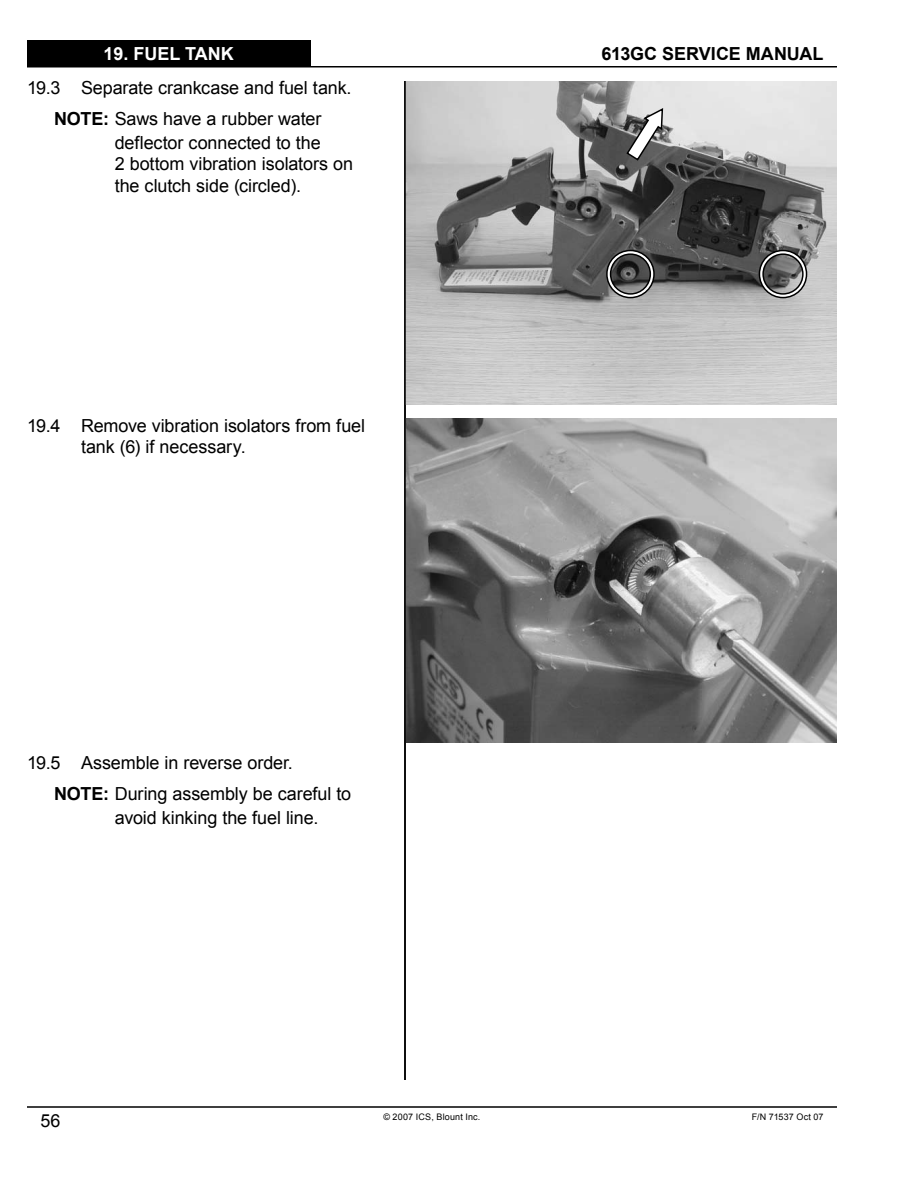
<style>
.page{position:relative;width:918px;height:1188px;background:#fff}
.page>*{position:absolute;margin:0;border:0;box-sizing:border-box;transform-origin:0 0}
.t1{font:18px/21.6px "Arial";letter-spacing:-.005em;color:#000}
.t2{font:700 18px "Arial";letter-spacing:-.005em;color:#000}
.t3{font:700 18px "Arial";color:#fff}
.t4{font:9px "Arial";letter-spacing:.02em;color:#000}
.s1{font-weight:700}
</style>
<div class="page">
<hr style="left:27px;top:66px;width:810px;height:2px;background:#000">
<hr style="left:27px;top:1106px;width:810px;height:2px;background:#000">
<div style="left:27px;top:40px;width:283px;height:28px;background:#000"></div>
<img style="left:406px;top:81px;width:431px;height:324px">
<img style="left:406px;top:418px;width:431px;height:324px">
<svg style="left:605px;top:249px;width:51px;height:50px;background:#5f5f5f"></svg>
<svg style="left:758px;top:249px;width:50px;height:50px;background:#747474"></svg>
<svg style="left:625px;top:107px;width:39px;height:55px"></svg>
<hr style="left:404px;top:81px;width:2px;height:999px;background:#000">
<p class="t3" style="left:144px;top:44px;width:51px">TIT E</p>
<p class="t2" style="left:602px;top:44px;width:223px">613GC SERVICE MANUAL</p>
<p class="t3" style="left:104px;top:44px;width:132px">19. FUEL TANK</p>
<p class="t1" style="left:27px;top:72px;width:326px;line-height:30.8px;text-align:center">19.3 Separate crankcase and fuel tank.<br><span class="s1">NOTE:</span> Saws have a rubber water</p>
<p class="t1" style="left:115px;top:132px;width:240px">deflector connected to the<br>2 bottom vibration isolators on the clutch side (circled).</p>
<p class="t1" style="left:81px;top:414px;width:286px;text-indent:-54px">19.4 Remove vibration isolators from fuel tank (6) if necessary.</p>
<p class="t1" style="left:54px;top:747px;width:299px;line-height:30.8px;text-indent:-27px">19.5 Assemble in reverse order.<br><span class="s1">NOTE:</span> During assembly be careful to</p>
<p class="t1" style="left:115px;top:807px;width:205px">avoid kinking the fuel line.</p>
<p class="t1" style="left:40px;top:1110px;width:22px">56</p>
<p class="t4" style="left:384px;top:1112px;width:98px">© 2007 ICS, Blount Inc.</p>
<p class="t4" style="left:752px;top:1112px;width:73px">F/N 71537 Oct 07</p>
</div>
